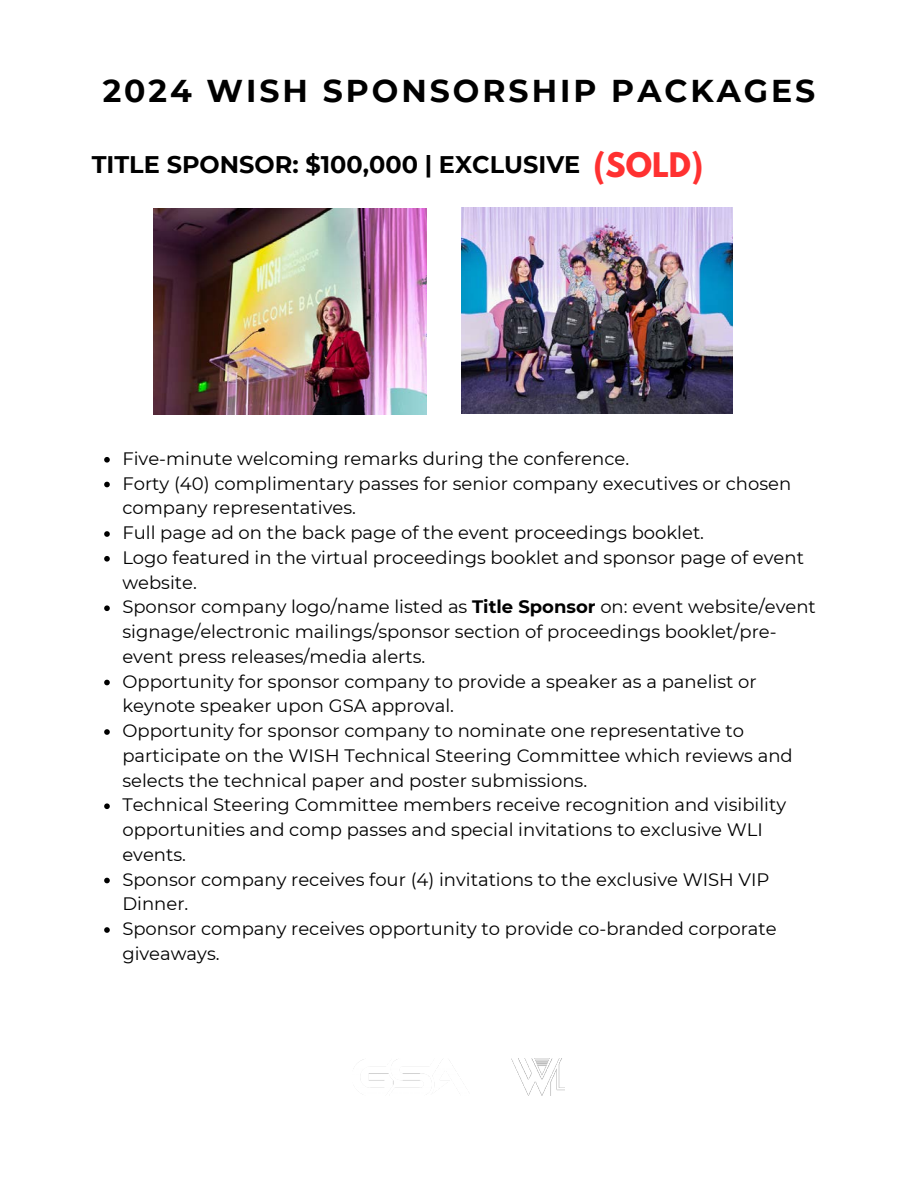
<style>
.page{position:relative;width:918px;height:1188px;background:#fff}
.page>*{position:absolute;margin:0;border:0;box-sizing:border-box;transform-origin:0 0}
.t1{font:700 31.5px "Montserrat";letter-spacing:.095em;color:#000}
.t2{font:700 30px "League Spartan";color:#ff3131}
.t3{font:700 24px "Montserrat";color:#000}
.t4{font:18px/24.8px "Montserrat";color:#000}
.s1{font-weight:700}
</style>
<div class="page">
<svg style="left:104px;top:457px;width:6px;height:6px"></svg>
<svg style="left:104px;top:482px;width:6px;height:5px"></svg>
<svg style="left:104px;top:531px;width:6px;height:6px"></svg>
<svg style="left:104px;top:556px;width:6px;height:6px"></svg>
<svg style="left:104px;top:605px;width:6px;height:6px"></svg>
<svg style="left:104px;top:680px;width:6px;height:5px"></svg>
<svg style="left:104px;top:729px;width:6px;height:6px"></svg>
<svg style="left:104px;top:803px;width:6px;height:6px"></svg>
<svg style="left:104px;top:878px;width:6px;height:5px"></svg>
<svg style="left:104px;top:927px;width:6px;height:6px"></svg>
<img style="left:461px;top:208px;width:271px;height:206px">
<img style="left:153px;top:208px;width:274px;height:206px">
<img style="left:353px;top:1059px;width:103px;height:29px">
<img style="left:512px;top:1058px;width:53px;height:37px">
<p class="t1" style="left:103px;top:71px;width:714px">2024 WISH SPONSORSHIP PACKAGES</p>
<h1 class="t3" style="left:92px;top:150px;width:490px">TITLE SPONSOR: $100,000 | EXCLUSIVE</h1>
<p class="t2" style="left:594px;top:150px;width:111px">(SOLD)</p>
<h2 class="t4" style="left:122px;top:446px;width:508px">Five-minute welcoming remarks during the conference.</h2>
<p class="t4" style="left:122px;top:471px;width:670px">Forty (40) complimentary passes for senior company executives or chosen company representatives.</p>
<p class="t4" style="left:122px;top:520px;width:583px">Full page ad on the back page of the event proceedings booklet.</p>
<p class="t4" style="left:122px;top:545px;width:683px">Logo featured in the virtual proceedings booklet and sponsor page of event website.</p>
<p class="t4" style="left:122px;top:595px;width:695px">Sponsor company logo/name listed as <span class="s1">Title Sponsor</span> on: event website/event signage/electronic mailings/sponsor section of proceedings booklet/pre&shy;event press releases/media alerts.</p>
<p class="t4" style="left:122px;top:669px;width:636px">Opportunity for sponsor company to provide a speaker as a panelist or keynote speaker upon GSA approval.</p>
<p class="t4" style="left:122px;top:718px;width:672px">Opportunity for sponsor company to nominate one representative to participate on the WISH Technical Steering Committee which reviews and selects the technical paper and poster submissions.</p>
<p class="t4" style="left:122px;top:793px;width:665px">Technical Steering Committee members receive recognition and visibility opportunities and comp passes and special invitations to exclusive WLI events.</p>
<p class="t4" style="left:122px;top:867px;width:649px">Sponsor company receives four (4) invitations to the exclusive WISH VIP<br>Dinner.</p>
<p class="t4" style="left:122px;top:916px;width:656px">Sponsor company receives opportunity to provide co-branded corporate giveaways.</p>
</div>
